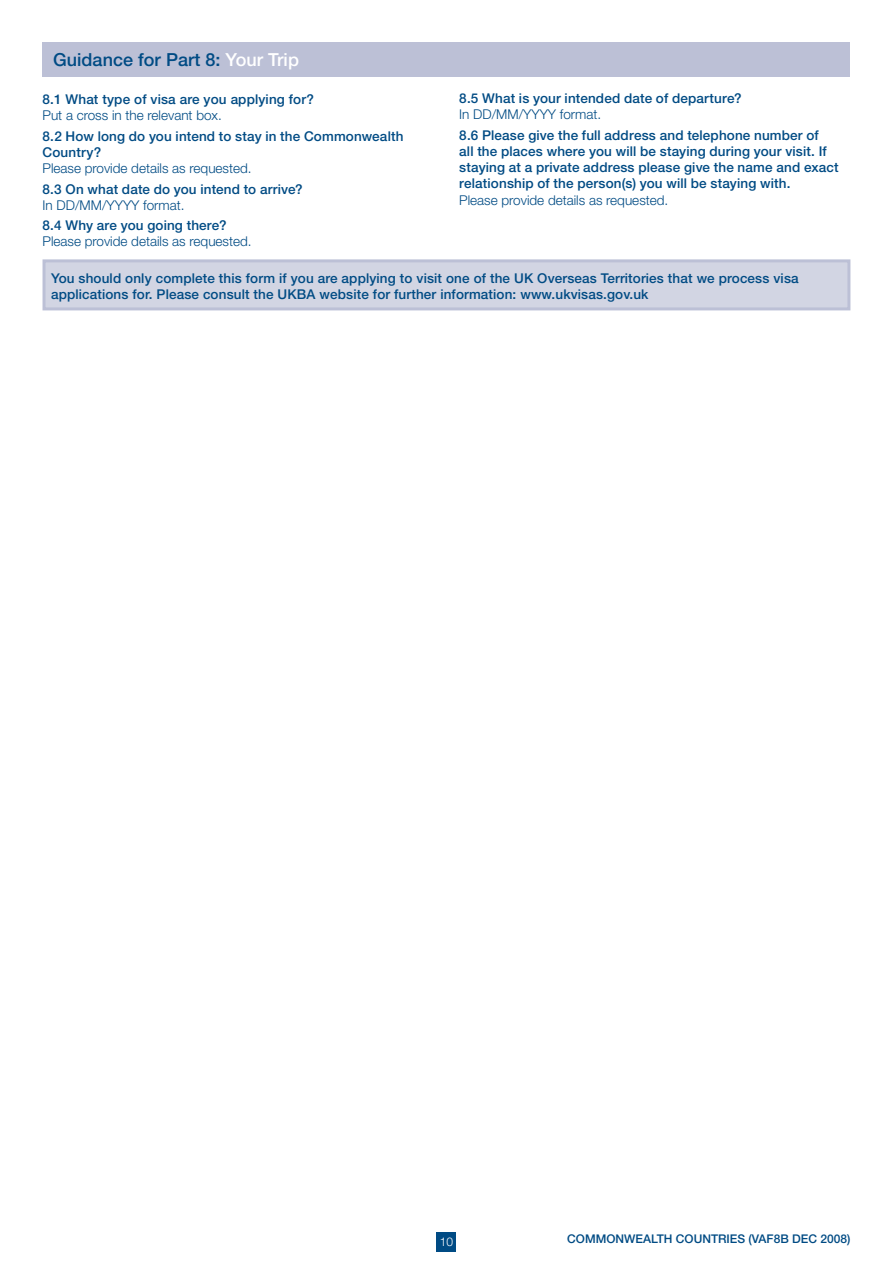
<style>
.page{position:relative;width:893px;height:1263px;background:#fff}
.page>*{position:absolute;margin:0;border:0;box-sizing:border-box;transform-origin:0 0}
.t1{font:500 18px "Helvetica Neue";color:#004b84}
.t2{font:500 13.5px/16.2px "Helvetica Neue LT Std";letter-spacing:.01em;color:#004b84}
.t3{font:500 13.5px/16.2px "Helvetica Neue";letter-spacing:.01em;color:#004b84}
.t4{font:300 13.5px "Helvetica Neue";color:#004b84}
.t5{font:500 12px "Helvetica Neue";color:#004b84}
.t6{font:300 12px "Helvetica Neue";color:#fff}
.s1{color:#fff}
</style>
<div class="page">
<div style="left:437px;top:1232px;width:19px;height:19px;background:#004b84"></div>
<div style="left:43px;top:43px;width:807px;height:34px;background:#bcc0d6"></div>
<div style="left:43px;top:259px;width:807px;height:51px;background:#d2d5e3;border:3px solid #bcc0d6"></div>
<h1 class="t1" style="left:53px;top:49px;width:247px">Guidance for Part 8: <span class="s1">Your Trip</span></h1>
<p class="t3" style="left:43px;top:91px;width:273px">8.1 What type of visa are you applying for?</p>
<p class="t4" style="left:43px;top:107px;width:181px">Put a cross in the relevant box.</p>
<p class="t2" style="left:43px;top:128px;width:362px">8.2 How long do you intend to stay in the Commonwealth<br>Country?</p>
<p class="t4" style="left:43px;top:160px;width:211px">Please provide details as requested.</p>
<p class="t2" style="left:43px;top:181px;width:262px">8.3 On what date do you intend to arrive?</p>
<p class="t4" style="left:43px;top:197px;width:143px">In DD/MM/YYYY format.</p>
<p class="t2" style="left:43px;top:217px;width:185px">8.4 Why are you going there?</p>
<p class="t4" style="left:43px;top:233px;width:211px">Please provide details as requested.</p>
<p class="t2" style="left:459px;top:90px;width:284px">8.5 What is your intended date of departure?</p>
<p class="t4" style="left:459px;top:106px;width:143px">In DD/MM/YYYY format.</p>
<p class="t2" style="left:459px;top:127px;width:381px">8.6 Please give the full address and telephone number of<br>all the places where you will be staying during your visit. If staying at a private address please give the name and exact relationship of the person(s) you will be staying with.</p>
<p class="t4" style="left:459px;top:192px;width:211px">Please provide details as requested.</p>
<p class="t3" style="left:51px;top:270px;width:749px">You should only complete this form if you are applying to visit one of the UK Overseas Territories that we process visa applications for. Please consult the UKBA website for further information: www.ukvisas.gov.uk</p>
<p class="t6" style="left:440px;top:1234px;width:15px">10</p>
<p class="t5" style="left:567px;top:1231px;width:285px">COMMONWEALTH COUNTRIES (VAF8B DEC 2008)</p>
</div>
